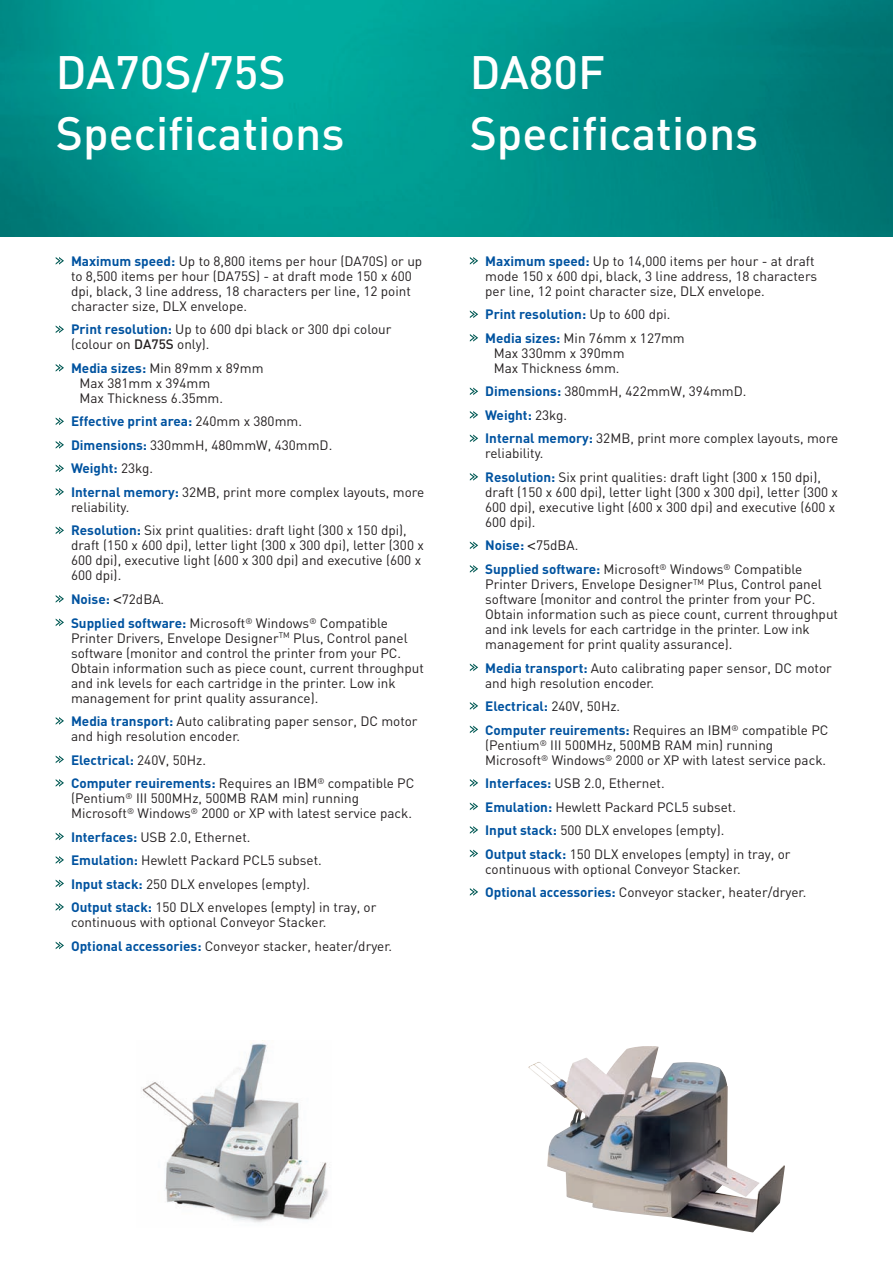
<style>
.page{position:relative;width:893px;height:1263px;background:#fff}
.page>*{position:absolute;margin:0;border:0;box-sizing:border-box;transform-origin:0 0}
.t1{font:500 46.2px/61.7px "DIN";color:#fff}
.t2{font:13.5px/15px "DIN";color:#231f20}
.t3{font:700 13.5px/23.5px "DIN";color:#0153a0}
.s1{font-weight:700;color:#0153a0}
.s2{font-weight:500}
.s3{font-family:"Helvetica";font-size:15px}
.s4{font-weight:400;color:#231f20}
</style>
<div class="page">
<img style="left:0;top:0;width:893px;height:237px">
<svg style="left:56px;top:464px;width:8px;height:8px"></svg>
<svg style="left:56px;top:441px;width:8px;height:8px"></svg>
<svg style="left:56px;top:941px;width:8px;height:8px"></svg>
<svg style="left:56px;top:903px;width:8px;height:8px"></svg>
<svg style="left:56px;top:879px;width:8px;height:8px"></svg>
<svg style="left:56px;top:856px;width:8px;height:8px"></svg>
<svg style="left:56px;top:832px;width:8px;height:8px"></svg>
<svg style="left:56px;top:779px;width:8px;height:8px"></svg>
<svg style="left:56px;top:755px;width:8px;height:8px"></svg>
<svg style="left:56px;top:717px;width:8px;height:8px"></svg>
<svg style="left:56px;top:618px;width:8px;height:8px"></svg>
<svg style="left:56px;top:417px;width:8px;height:8px"></svg>
<svg style="left:56px;top:595px;width:8px;height:8px"></svg>
<svg style="left:56px;top:526px;width:8px;height:8px"></svg>
<svg style="left:56px;top:488px;width:8px;height:8px"></svg>
<svg style="left:56px;top:364px;width:8px;height:8px"></svg>
<svg style="left:56px;top:325px;width:8px;height:8px"></svg>
<svg style="left:56px;top:257px;width:8px;height:8px"></svg>
<img style="left:141px;top:1042px;width:189px;height:181px">
<img style="left:528px;top:1046px;width:257px;height:186px">
<svg style="left:470px;top:411px;width:8px;height:8px"></svg>
<svg style="left:470px;top:888px;width:8px;height:8px"></svg>
<svg style="left:470px;top:849px;width:8px;height:8px"></svg>
<svg style="left:470px;top:826px;width:8px;height:8px"></svg>
<svg style="left:470px;top:802px;width:8px;height:8px"></svg>
<svg style="left:470px;top:779px;width:8px;height:8px"></svg>
<svg style="left:470px;top:725px;width:8px;height:8px"></svg>
<svg style="left:470px;top:702px;width:8px;height:8px"></svg>
<svg style="left:470px;top:663px;width:8px;height:8px"></svg>
<svg style="left:470px;top:565px;width:8px;height:8px"></svg>
<svg style="left:470px;top:541px;width:8px;height:8px"></svg>
<svg style="left:470px;top:473px;width:8px;height:8px"></svg>
<svg style="left:470px;top:434px;width:8px;height:8px"></svg>
<svg style="left:470px;top:387px;width:8px;height:8px"></svg>
<svg style="left:470px;top:334px;width:8px;height:8px"></svg>
<svg style="left:470px;top:310px;width:8px;height:8px"></svg>
<svg style="left:470px;top:257px;width:8px;height:8px"></svg>
<h1 class="t1" style="left:56px;top:40px;width:290px">DA70S/75S<br>Specifications</h1>
<p class="t2" style="left:71px;top:253px;width:353px"><span class="s1">Maximum speed:</span> Up to 8,800 items per hour (DA70S) or up to 8,500 items per hour (DA75S) - at draft mode 150 x 600 dpi, black, 3 line address, 18 characters per line, 12 point character size, DLX envelope.</p>
<p class="t2" style="left:71px;top:322px;width:322px"><span class="s1">Print resolution:</span> Up to 600 dpi black or 300 dpi colour (colour on <span class="s2">DA75S</span> only).</p>
<p class="t2" style="left:80px;top:360px;width:186px;text-indent:-9px"><span class="s1">Media sizes:</span> Min 89mm x 89mm<br>Max 381mm x 394mm<br>Max Thickness 6.35mm.</p>
<p class="t2" style="left:71px;top:409px;width:355px;line-height:23.5px"><span class="s1">Effective print area:</span> 240mm x 380mm.<br><span class="s1">Dimensions:</span> 330mmH, 480mmW, 430mmD.<br><span class="s1">Weight:</span> 23kg.<br><span class="s1">Internal memory:</span> 32MB, print more complex layouts, more</p>
<p class="t2" style="left:71px;top:495px;width:337px;line-height:23.5px">reliability.<br><span class="s1">Resolution:</span> Six print qualities: draft light (300 x 150 dpi),</p>
<p class="t2" style="left:71px;top:538px;width:354px">draft (150 x 600 dpi), letter light (300 x 300 dpi), letter (300 x<br>600 dpi), executive light (600 x 300 dpi) and executive (600 x<br>600 dpi).</p>
<p class="t2" style="left:71px;top:587px;width:318px;line-height:23.5px"><span class="s1">Noise:</span> <span class="s3">&lt;</span>72dBA.<br><span class="s1">Supplied software:</span> Microsoft<sup>®</sup> Windows<sup>®</sup> Compatible</p>
<p class="t2" style="left:71px;top:630px;width:354px">Printer Drivers, Envelope Designer<sup>TM</sup> Plus, Control panel software (monitor and control the printer from your PC.<br>Obtain information such as piece count, current throughput and ink levels for each cartridge in the printer. Low ink management for print quality assurance).</p>
<p class="t2" style="left:71px;top:713px;width:348px"><span class="s1">Media transport:</span> Auto calibrating paper sensor, DC motor and high resolution encoder.</p>
<p class="t2" style="left:71px;top:747px;width:345px;line-height:23.5px"><span class="s1">Electrical:</span> 240V, 50Hz.<br><span class="s1">Computer reuirements:</span> Requires an IBM<sup>®</sup> compatible PC</p>
<p class="t2" style="left:71px;top:790px;width:343px">(Pentium<sup>®</sup> III 500MHz, 500MB RAM min) running<br>Microsoft<sup>®</sup> Windows<sup>®</sup> 2000 or XP with latest service pack.</p>
<p class="t2" style="left:71px;top:824px;width:307px;line-height:23.5px"><span class="s1">Interfaces:</span> USB 2.0, Ethernet.<br><span class="s1">Emulation:</span> Hewlett Packard PCL5 subset.<br><span class="s1">Input stack:</span> 250 DLX envelopes (empty).<br><span class="s1">Output stack:</span> 150 DLX envelopes (empty) in tray, or</p>
<p class="t2" style="left:71px;top:910px;width:323px;line-height:23.5px">continuous with optional Conveyor Stacker.<br><span class="s1">Optional accessories:</span> Conveyor stacker, heater/dryer.</p>
<h1 class="t1" style="left:470px;top:40px;width:290px">DA80F<br>Specifications</h1>
<p class="t2" style="left:485px;top:253px;width:334px"><span class="s1">Maximum speed:</span> Up to 14,000 items per hour - at draft mode 150 x 600 dpi, black, 3 line address, 18 characters per line, 12 point character size, DLX envelope.</p>
<p class="t3" style="left:485px;top:302px;width:201px">Print resolution: <span class="s4">Up to 600 dpi.<br></span>Media sizes: <span class="s4">Min 76mm x 127mm</span></p>
<p class="t2" style="left:494px;top:345px;width:132px">Max 330mm x 390mm<br>Max Thickness 6mm.</p>
<p class="t2" style="left:485px;top:379px;width:355px;line-height:23.5px"><span class="s1">Dimensions:</span> 380mmH, 422mmW, 394mmD.<br><span class="s1">Weight:</span> 23kg.<br><span class="s1">Internal memory:</span> 32MB, print more complex layouts, more</p>
<p class="t2" style="left:485px;top:441px;width:337px;line-height:23.5px">reliability.<br><span class="s1">Resolution:</span> Six print qualities: draft light (300 x 150 dpi),</p>
<p class="t2" style="left:485px;top:484px;width:354px">draft (150 x 600 dpi), letter light (300 x 300 dpi), letter (300 x<br>600 dpi), executive light (600 x 300 dpi) and executive (600 x<br>600 dpi).</p>
<p class="t2" style="left:485px;top:533px;width:318px;line-height:23.5px"><span class="s1">Noise:</span> <span class="s3">&lt;</span>75dBA.<br><span class="s1">Supplied software:</span> Microsoft<sup>®</sup> Windows<sup>®</sup> Compatible</p>
<p class="t2" style="left:485px;top:576px;width:354px">Printer Drivers, Envelope Designer<sup>TM</sup> Plus, Control panel software (monitor and control the printer from your PC.<br>Obtain information such as piece count, current throughput and ink levels for each cartridge in the printer. Low ink management for print quality assurance).</p>
<p class="t2" style="left:485px;top:660px;width:348px"><span class="s1">Media transport:</span> Auto calibrating paper sensor, DC motor and high resolution encoder.</p>
<p class="t2" style="left:485px;top:694px;width:345px;line-height:23.5px"><span class="s1">Electrical:</span> 240V, 50Hz.<br><span class="s1">Computer reuirements:</span> Requires an IBM<sup>®</sup> compatible PC</p>
<p class="t2" style="left:485px;top:737px;width:343px">(Pentium<sup>®</sup> III 500MHz, 500MB RAM min) running<br>Microsoft<sup>®</sup> Windows<sup>®</sup> 2000 or XP with latest service pack.</p>
<p class="t2" style="left:485px;top:771px;width:307px;line-height:23.5px"><span class="s1">Interfaces:</span> USB 2.0, Ethernet.<br><span class="s1">Emulation:</span> Hewlett Packard PCL5 subset.<br><span class="s1">Input stack:</span> 500 DLX envelopes (empty).<br><span class="s1">Output stack:</span> 150 DLX envelopes (empty) in tray, or</p>
<p class="t2" style="left:485px;top:856px;width:323px;line-height:23.5px">continuous with optional Conveyor Stacker.<br><span class="s1">Optional accessories:</span> Conveyor stacker, heater/dryer.</p>
</div>
